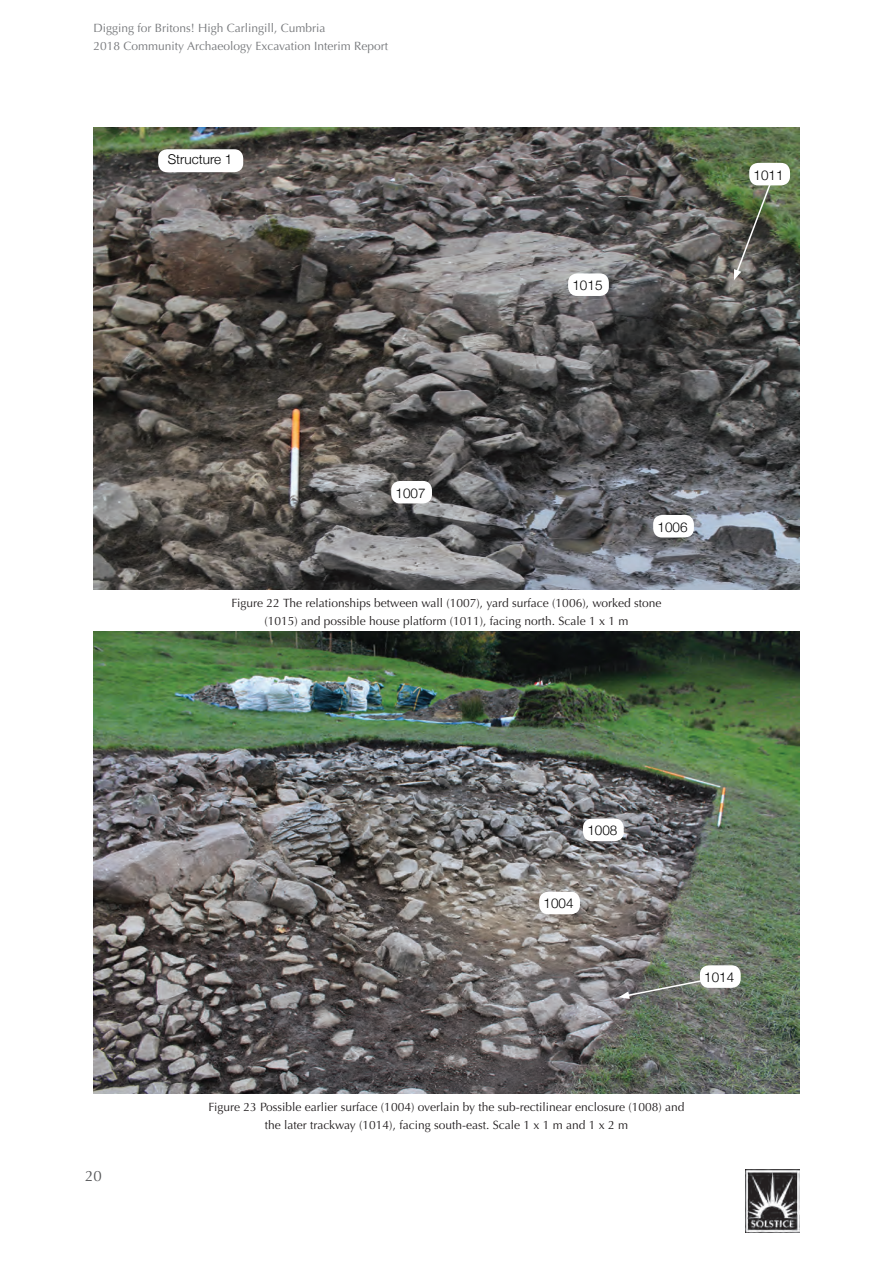
<style>
.page{position:relative;width:893px;height:1263px;background:#fff}
.page>*{position:absolute;margin:0;border:0;box-sizing:border-box;transform-origin:0 0}
.t1{font:15px "Optima";color:#57585a}
.t2{font:300 13.5px "Helvetica Neue";color:#000}
.t3{font:12px/18px "Optima";color:#231f20;text-align:center}
.t4{font:12px/18px "Optima";color:#76787b}
</style>
<div class="page">
<img style="left:94px;top:631px;width:705px;height:462px">
<img style="left:94px;top:128px;width:705px;height:462px">
<div style="left:568px;top:273px;width:41px;height:23px;background:#fff;border-radius:9px"></div>
<div style="left:749px;top:163px;width:41px;height:22px;background:#fff;border-radius:9px"></div>
<div style="left:391px;top:481px;width:41px;height:22px;background:#fff;border-radius:9px"></div>
<div style="left:653px;top:515px;width:41px;height:22px;background:#fff;border-radius:9px"></div>
<svg style="left:734px;top:181px;width:38px;height:99px;background:#606756"></svg>
<div style="left:583px;top:819px;width:41px;height:22px;background:#fff;border-radius:9px"></div>
<div style="left:539px;top:892px;width:41px;height:22px;background:#fff;border-radius:9px"></div>
<div style="left:700px;top:965px;width:41px;height:23px;background:#fff;border-radius:9px"></div>
<svg style="left:619px;top:978px;width:88px;height:21px;background:#7a7e78"></svg>
<img style="left:746px;top:1169px;width:53px;height:64px">
<div style="left:158px;top:149px;width:85px;height:23px;background:#fff;border-radius:9px"></div>
<p class="t4" style="left:94px;top:19px;width:296px">Digging for Britons! High Carlingill, Cumbria<br>2018 Community Archaeology Excavation Interim Report</p>
<p class="t2" style="left:168px;top:149px;width:66px">Structure 1</p>
<p class="t2" style="left:572px;top:274px;width:32px">1015</p>
<p class="t2" style="left:754px;top:164px;width:32px">1011</p>
<p class="t1" style="left:85px;top:1167px;width:18px">20</p>
<p class="t2" style="left:396px;top:482px;width:32px">1007</p>
<p class="t2" style="left:657px;top:516px;width:32px">1006</p>
<p class="t3" style="left:231px;top:594px;width:432px">Figure 22 The relationships between wall (1007), yard surface (1006), worked stone (1015) and possible house platform (1011), facing north. Scale 1 x 1 m</p>
<p class="t2" style="left:587px;top:819px;width:32px">1008</p>
<p class="t2" style="left:544px;top:893px;width:32px">1004</p>
<p class="t2" style="left:704px;top:966px;width:32px">1014</p>
<p class="t3" style="left:208px;top:1098px;width:478px">Figure 23 Possible earlier surface (1004) overlain by the sub-rectilinear enclosure (1008) and the later trackway (1014), facing south-east. Scale 1 x 1 m and 1 x 2 m</p>
</div>
